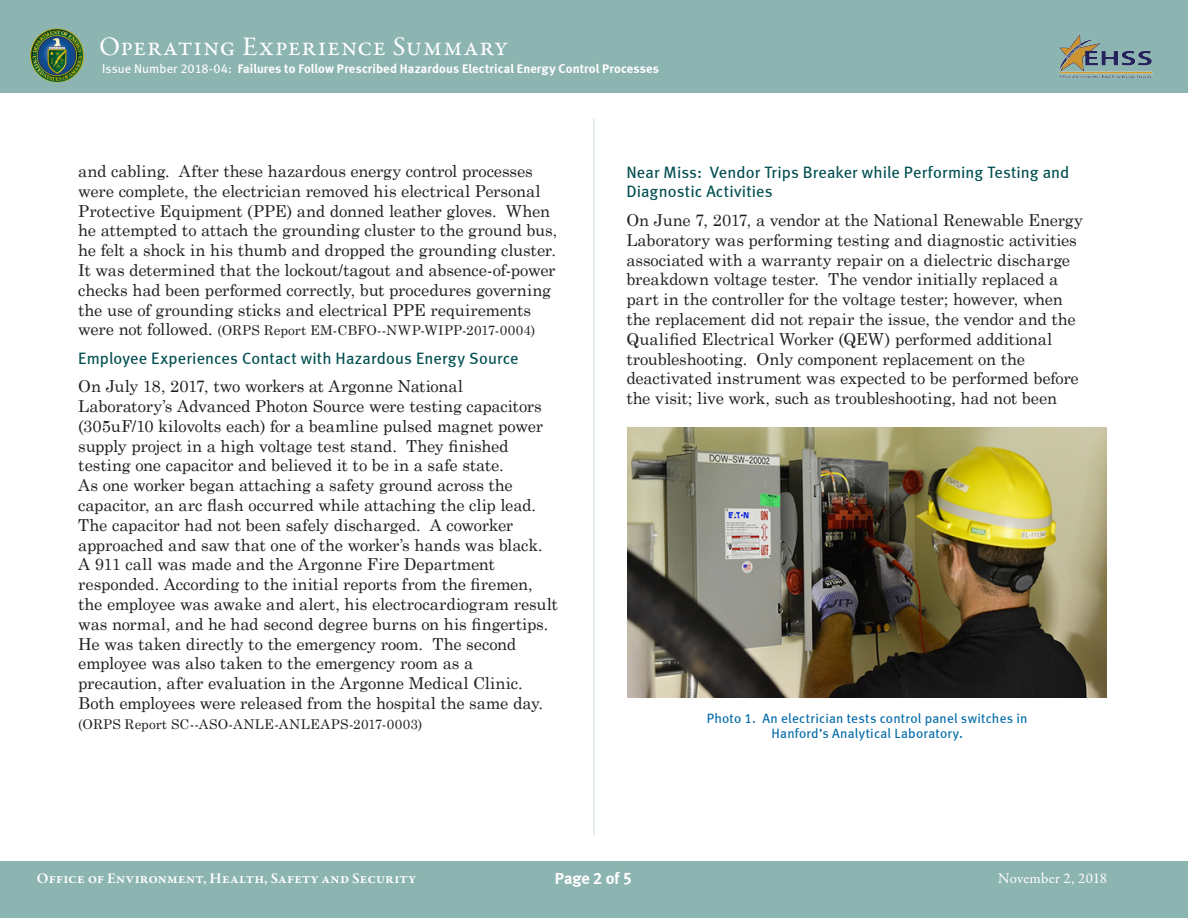
<style>
.page{position:relative;width:1188px;height:918px;background:#fff}
.page>*{position:absolute;margin:0;border:0;box-sizing:border-box;transform-origin:0 0}
.t1{font:27px "Garamond Premr Pro";letter-spacing:.02em;color:#fff}
.Regular_Text_Left_Ju{font:16.5px/19.8px "Century Schoolbook";letter-spacing:-.01em;color:#231f20}
.Subheading{font:16.5px/19.8px "Meta Book LF";letter-spacing:.01em;color:#004e50}
.t2{font:16.5px "Meta Bold LF";letter-spacing:-.01em;color:#fff}
.t3{font:600 15px "Garamond Premr Pro";letter-spacing:.015em;color:#fff}
.t4{font:15px "Garamond Premr Pro";letter-spacing:.01em;color:#fff}
.Regular_Text_Left_Ju-2{font:13.5px "Century Schoolbook";letter-spacing:.02em;color:#231f20}
.Heading{font:13.5px/15px "Meta Book LF";letter-spacing:.015em;color:#006aa8;text-align:center}
.Header_subheadline{font:12.75px "Meta Bold LF";letter-spacing:.01em;color:#fff}
.s1{font-family:"Meta Book LF"}
.s2{font-size:16.5px}
</style>
<div class="page">
<div style="left:0;top:0;width:1188px;height:92px;background:#8cb4b0"></div>
<div style="left:0;top:861px;width:1188px;height:57px;background:#8cb4b0"></div>
<img style="left:30px;top:28px;width:54px;height:54px">
<img style="left:1059px;top:34px;width:93px;height:45px">
<hr style="left:593px;top:119px;width:2px;height:716px;background:#dfeae9">
<img style="left:628px;top:428px;width:479px;height:270px">
<h1 class="t1" style="left:99px;top:31px;width:411px">Operating Experience Summary</h1>
<p class="Header_subheadline" style="left:102px;top:61px;width:559px"><span class="s1">Issue Number 2018-04:</span> Failures to Follow Prescribed Hazardous Electrical Energy Control Processes</p>
<p class="Regular_Text_Left_Ju" style="left:78px;top:160px;width:481px">and cabling. After these hazardous energy control processes were complete, the electrician removed his electrical Personal Protective Equipment (PPE) and donned leather gloves. When he attempted to attach the grounding cluster to the ground bus, he felt a shock in his thumb and dropped the grounding cluster.<br>It was determined that the lockout/tagout and absence-of-power checks had been performed correctly, but procedures governing the use of grounding sticks and electrical PPE requirements</p>
<p class="Regular_Text_Left_Ju-2" style="left:78px;top:319px;width:458px"><span class="s2">were not followed.</span> (ORPS Report EM-CBFO--NWP-WIPP-2017-0004)</p>
<p class="Subheading" style="left:78px;top:348px;width:442px">Employee Experiences Contact with Hazardous Energy Source</p>
<p class="Regular_Text_Left_Ju" style="left:78px;top:375px;width:481px">On July 18, 2017, two workers at Argonne National Laboratory’s Advanced Photon Source were testing capacitors (305uF/10 kilovolts each) for a beamline pulsed magnet power supply project in a high voltage test stand. They finished testing one capacitor and believed it to be in a safe state.<br>As one worker began attaching a safety ground across the capacitor, an arc flash occurred while attaching the clip lead.<br>The capacitor had not been safely discharged. A coworker approached and saw that one of the worker’s hands was black.<br>A 911 call was made and the Argonne Fire Department responded. According to the initial reports from the firemen, the employee was awake and alert, his electrocardiogram result was normal, and he had second degree burns on his fingertips.<br>He was taken directly to the emergency room. The second employee was also taken to the emergency room as a precaution, after evaluation in the Argonne Medical Clinic.<br>Both employees were released from the hospital the same day.</p>
<p class="Regular_Text_Left_Ju-2" style="left:78px;top:713px;width:345px">(ORPS Report SC--ASO-ANLE-ANLEAPS-2017-0003)</p>
<p class="Subheading" style="left:626px;top:162px;width:445px">Near Miss: Vendor Trips Breaker while Performing Testing and<br>Diagnostic Activities</p>
<p class="Regular_Text_Left_Ju" style="left:626px;top:209px;width:458px">On June 7, 2017, a vendor at the National Renewable Energy Laboratory was performing testing and diagnostic activities associated with a warranty repair on a dielectric discharge breakdown voltage tester. The vendor initially replaced a part in the controller for the voltage tester; however, when the replacement did not repair the issue, the vendor and the Qualified Electrical Worker (QEW) performed additional troubleshooting. Only component replacement on the deactivated instrument was expected to be performed before the visit; live work, such as troubleshooting, had not been</p>
<p class="Heading" style="left:707px;top:711px;width:322px">Photo 1. An electrician tests control panel switches in<br>Hanford’s Analytical Laboratory.</p>
<p class="t2" style="left:555px;top:868px;width:79px">Page 2 of 5</p>
<p class="t3" style="left:37px;top:869px;width:381px">Office of Environment, Health, Safety and Security</p>
<p class="t4" style="left:998px;top:869px;width:110px">November 2, 2018</p>
</div>
